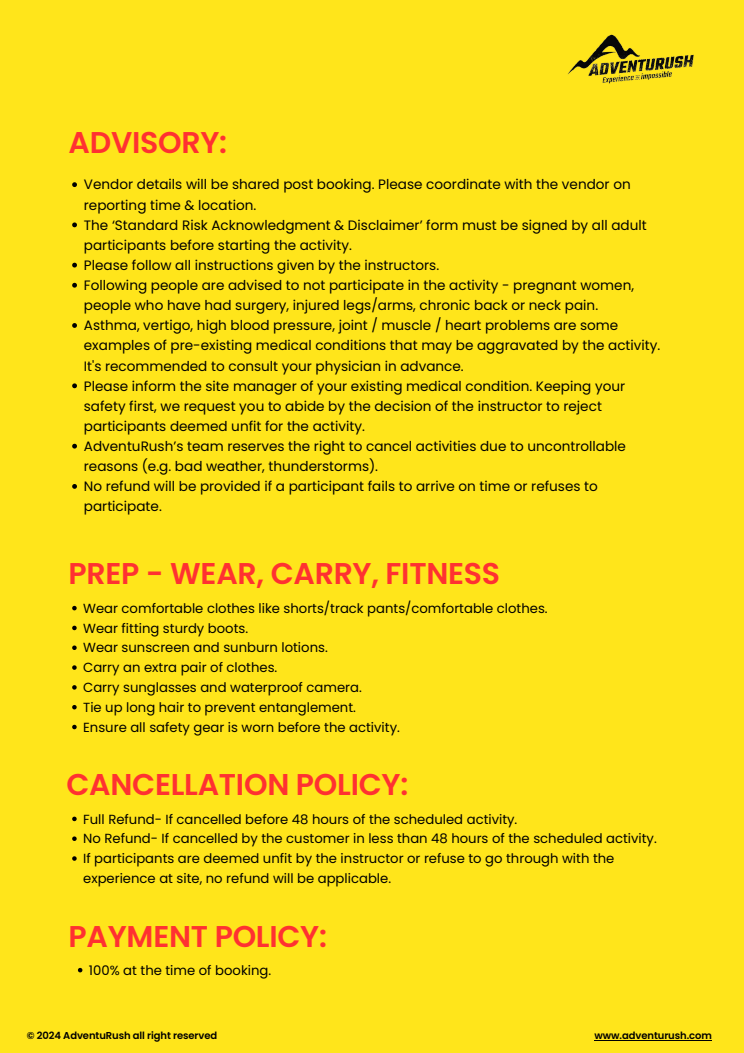
<style>
.page{position:relative;width:744px;height:1053px;background:#fff}
.page>*{position:absolute;margin:0;border:0;box-sizing:border-box;transform-origin:0 0}
.t1{font:600 30px "Poppins";letter-spacing:-.01em;color:#ff3131}
.t2{font:13.6px/20.1px "Poppins";color:#000}
.t3{font:13.2px/19.8px "Poppins";color:#000}
.t4{font:600 10px "Poppins";letter-spacing:-.01em;color:#000}
</style>
<div class="page">
<div style="left:0;top:0;width:744px;height:1052px;background:#ffe51b"></div>
<img style="left:567px;top:34px;width:127px;height:50px">
<hr style="left:595px;top:1039px;width:117px;height:1px;background:#000">
<svg style="left:72px;top:182px;width:5px;height:5px"></svg>
<svg style="left:72px;top:222px;width:5px;height:5px"></svg>
<svg style="left:72px;top:262px;width:5px;height:5px"></svg>
<svg style="left:72px;top:283px;width:5px;height:4px"></svg>
<svg style="left:72px;top:323px;width:5px;height:5px"></svg>
<svg style="left:72px;top:383px;width:5px;height:5px"></svg>
<svg style="left:72px;top:443px;width:5px;height:5px"></svg>
<svg style="left:72px;top:484px;width:5px;height:4px"></svg>
<svg style="left:72px;top:816px;width:5px;height:4px"></svg>
<svg style="left:72px;top:836px;width:5px;height:4px"></svg>
<svg style="left:72px;top:856px;width:5px;height:4px"></svg>
<svg style="left:78px;top:967px;width:4px;height:5px"></svg>
<svg style="left:72px;top:605px;width:5px;height:5px"></svg>
<svg style="left:72px;top:625px;width:5px;height:5px"></svg>
<svg style="left:72px;top:645px;width:5px;height:4px"></svg>
<svg style="left:72px;top:665px;width:5px;height:4px"></svg>
<svg style="left:72px;top:685px;width:5px;height:4px"></svg>
<svg style="left:72px;top:705px;width:5px;height:4px"></svg>
<svg style="left:72px;top:724px;width:5px;height:5px"></svg>
<h1 class="t1" style="left:69px;top:121px;width:160px">ADVISORY:</h1>
<p class="t2" style="left:84px;top:174px;width:578px">Vendor details will be shared post booking. Please coordinate with the vendor on reporting time &amp; location.<br>The ‘Standard Risk Acknowledgment &amp; Disclaimer’ form must be signed by all adult participants before starting the activity.<br>Please follow all instructions given by the instructors.<br>Following people are advised to not participate in the activity - pregnant women, people who have had surgery, injured legs/arms, chronic back or neck pain.<br>Asthma, vertigo, high blood pressure, joint / muscle / heart problems are some examples of pre-existing medical conditions that may be aggravated by the activity.<br>It's recommended to consult your physician in advance.<br>Please inform the site manager of your existing medical condition. Keeping your safety first, we request you to abide by the decision of the instructor to reject participants deemed unfit for the activity.<br>AdventuRush’s team reserves the right to cancel activities due to uncontrollable reasons (e.g. bad weather, thunderstorms).<br>No refund will be provided if a participant fails to arrive on time or refuses to participate.</p>
<h1 class="t1" style="left:69px;top:552px;width:433px">PREP - WEAR, CARRY, FITNESS</h1>
<p class="t3" style="left:83px;top:598px;width:466px">Wear comfortable clothes like shorts/track pants/comfortable clothes.<br>Wear fitting sturdy boots.<br>Wear sunscreen and sunburn lotions.<br>Carry an extra pair of clothes.<br>Carry sunglasses and waterproof camera.<br>Tie up long hair to prevent entanglement.<br>Ensure all safety gear is worn before the activity.</p>
<h1 class="t1" style="left:67px;top:763px;width:343px">CANCELLATION POLICY:</h1>
<p class="t3" style="left:83px;top:808px;width:575px">Full Refund- If cancelled before 48 hours of the scheduled activity.<br>No Refund- If cancelled by the customer in less than 48 hours of the scheduled activity.<br>If participants are deemed unfit by the instructor or refuse to go through with the experience at site, no refund will be applicable.</p>
<h1 class="t1" style="left:69px;top:914px;width:260px">PAYMENT POLICY:</h1>
<p class="t3" style="left:89px;top:959px;width:184px">100% at the time of booking.</p>
<p class="t4" style="left:27px;top:1028px;width:192px">© 2024 AdventuRush all right reserved</p>
<p class="t4" style="left:595px;top:1028px;width:119px">www.adventurush.com</p>
</div>
